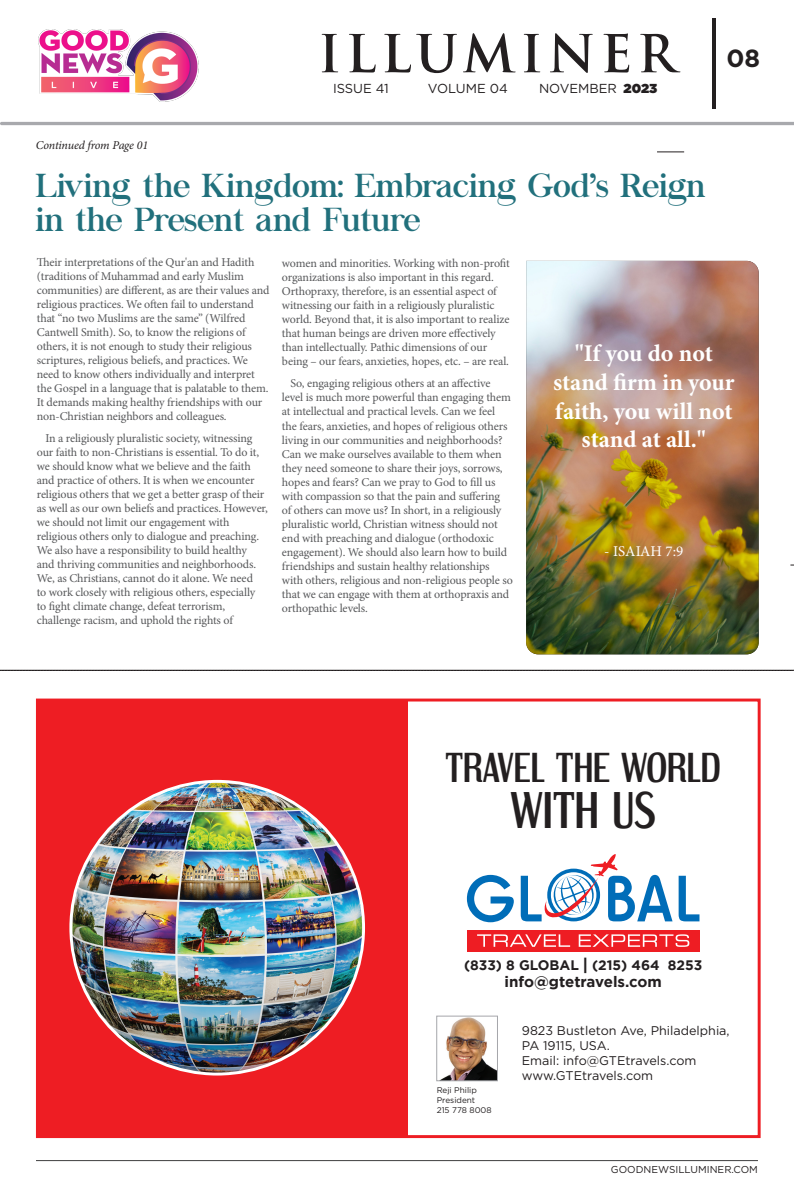
<style>
.page{position:relative;width:794px;height:1191px;background:#fff}
.page>*{position:absolute;margin:0;border:0;box-sizing:border-box;transform-origin:0 0}
.t1{font:700 50.9px "Trajan Pro";letter-spacing:.09em;color:#231f20}
.t2{font:46px "Dream Orphanage Rg";color:#231f20}
.t3{font:37.4px "Dream Orphanage Rg";color:#231f20}
.t4{font:33px/34px "Chapaza";letter-spacing:-.01em;color:#21707c}
.t5{font:700 24.8px "Gotham";color:#231f20}
.t6{font:700 24px/28.8px "Minion Pro";color:#fff;text-align:center}
.t7{font:700 15.1px "Gotham";color:#231f20}
.t8{font:15px "Minion Pro";color:#fff}
.t9{font:700 13.8px "Gotham";color:#231f20}
.t10{font:13px "Gotham";color:#231f20}
.t11{font:12.6px/15.1px "Gotham";color:#231f20}
.t12{font:12px/14px "Minion Pro";letter-spacing:-.015em;color:#57585a}
.t13{font:italic 12px "Minion Pro";letter-spacing:-.015em;color:#231f20}
.t14{font:10px "Gotham";color:#231f20}
.t15{font:8.2px/9.9px "Gotham";color:#231f20}
.s1{font-weight:900}
.s2{font-size:16.8px}
</style>
<div class="page">
<hr style="left:36px;top:1160px;width:722px;height:1px;background:#3e3e3f">
<hr style="left:712px;top:18px;width:4px;height:90px;background:#231f20">
<hr style="left:0;top:122px;width:794px;height:3px;background:#a8a9ad">
<img style="left:38px;top:29px;width:161px;height:73px">
<svg style="left:657px;top:152px;width:27px;height:1px"></svg>
<svg style="left:36px;top:698px;width:725px;height:441px"></svg>
<div style="left:37px;top:700px;width:371px;height:436px;background:#ee1d23"></div>
<img style="left:71px;top:781px;width:292px;height:293px">
<svg style="left:0;top:670px;width:794px;height:1px"></svg>
<img style="left:526px;top:261px;width:232px;height:393px">
<p class="t13" style="left:36px;top:138px;width:114px">Continued from Page 01</p>
<p class="t1" style="left:318px;top:22px;width:359px">ILLUMINER</p>
<p class="t10" style="left:333px;top:80px;width:57px">ISSUE 41</p>
<p class="t10" style="left:428px;top:80px;width:81px">VOLUME 04</p>
<p class="t10" style="left:539px;top:80px;width:120px">NOVEMBER <span class="s1">2023</span></p>
<p class="t4" style="left:35px;top:168px;width:672px">Living the Kingdom: Embracing God’s Reign in the Present and Future</p>
<p class="t5" style="left:726px;top:42px;width:35px">08</p>
<p class="t12" style="left:37px;top:255px;width:234px">Their interpretations of the Qur'an and Hadith (traditions of Muhammad and early Muslim communities) are different, as are their values and religious practices. We often fail to understand that “no two Muslims are the same” (Wilfred Cantwell Smith). So, to know the religions of others, it is not enough to study their religious scriptures, religious beliefs, and practices. We need to know others individually and interpret the Gospel in a language that is palatable to them.<br>It demands making healthy friendships with our non-Christian neighbors and colleagues.</p>
<p class="t12" style="left:37px;top:431px;width:233px;text-indent:9px">In a religiously pluralistic society, witnessing our faith to non-Christians is essential. To do it, we should know what we believe and the faith and practice of others. It is when we encounter religious others that we get a better grasp of their as well as our own beliefs and practices. However, we should not limit our engagement with religious others only to dialogue and preaching.<br>We also have a responsibility to build healthy<br>and thriving communities and neighborhoods.<br>We, as Christians, cannot do it alone. We need<br>to work closely with religious others, especially to fight climate change, defeat terrorism, challenge racism, and uphold the rights of</p>
<p class="t12" style="left:282px;top:256px;width:229px">women and minorities. Working with non-profit organizations is also important in this regard.<br>Orthopraxy, therefore, is an essential aspect of witnessing our faith in a religiously pluralistic world. Beyond that, it is also important to realize that human beings are driven more effectively than intellectually. Pathic dimensions of our being – our fears, anxieties, hopes, etc. – are real.</p>
<p class="t12" style="left:282px;top:377px;width:232px;text-indent:9px">So, engaging religious others at an affective level is much more powerful than engaging them at intellectual and practical levels. Can we feel the fears, anxieties, and hopes of religious others living in our communities and neighborhoods?<br>Can we make ourselves available to them when they need someone to share their joys, sorrows, hopes and fears? Can we pray to God to fill us with compassion so that the pain and suffering<br>of others can move us? In short, in a religiously pluralistic world, Christian witness should not end with preaching and dialogue (orthodoxic engagement). We should also learn how to build friendships and sustain healthy relationships with others, religious and non-religious people so that we can engage with them at orthopraxis and orthopathic levels.</p>
<p class="t6" style="left:553px;top:339px;width:183px">"If you do not stand firm in your faith, you will not stand at all."</p>
<p class="t8" style="left:604px;top:540px;width:80px">- ISAIAH 7:9</p>
<p class="t3" style="left:445px;top:745px;width:277px">TRAVEL THE WORLD</p>
<p class="t2" style="left:510px;top:783px;width:147px">WITH US</p>
<p class="t9" style="left:464px;top:957px;width:240px">(833) 8 GLOBAL <span class="s2">|</span> (215) 464 8253</p>
<p class="t7" style="left:504px;top:973px;width:159px">info@gtetravels.com</p>
<p class="t15" style="left:437px;top:1084px;width:56px">Reji Philip<br>President<br>215 778 8008</p>
<p class="t11" style="left:522px;top:1022px;width:209px">9823 Bustleton Ave, Philadelphia,<br>PA 19115, USA.<br>Email: info@GTEtravels.com www.GTEtravels.com</p>
<p class="t14" style="left:611px;top:1163px;width:149px">GOODNEWSILLUMINER.COM</p>
</div>
